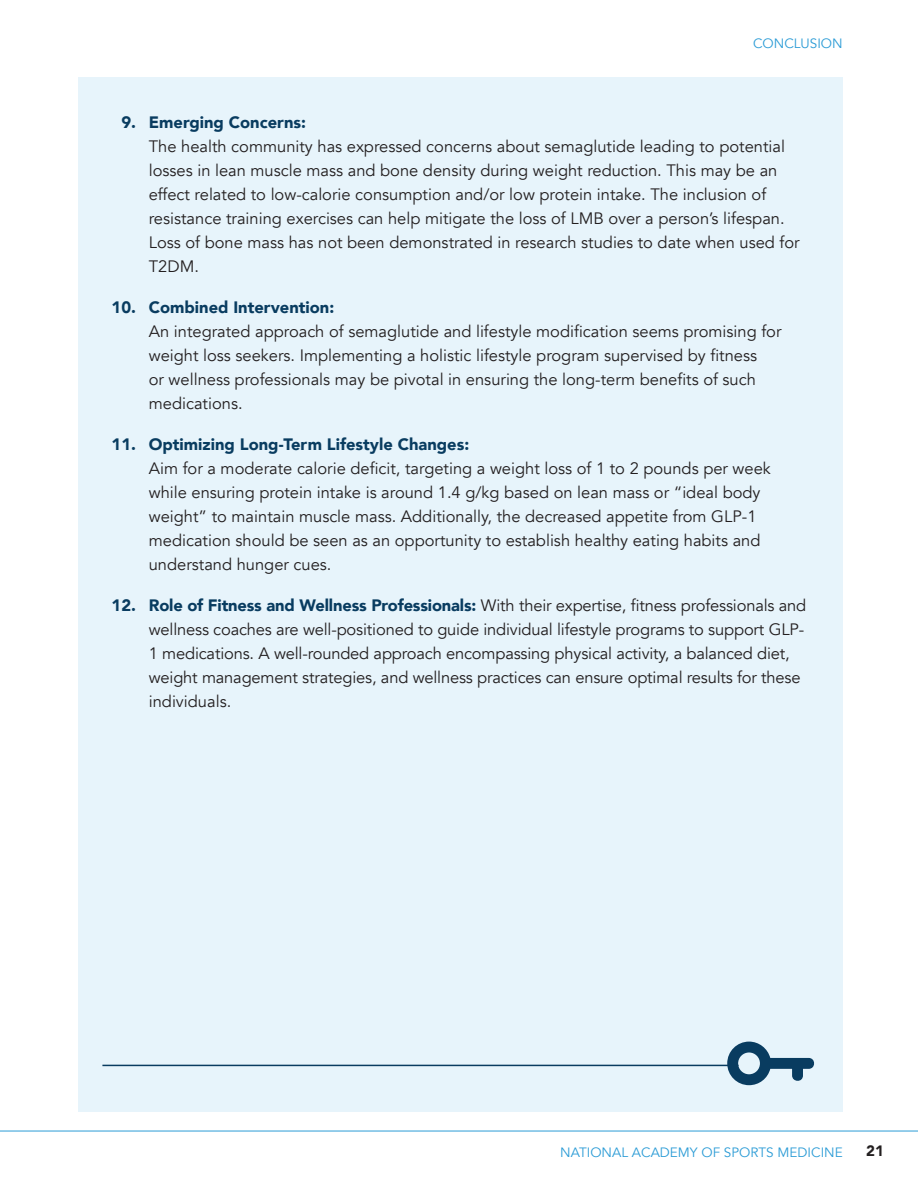
<style>
.page{position:relative;width:918px;height:1188px;background:#fff}
.page>*{position:absolute;margin:0;border:0;box-sizing:border-box;transform-origin:0 0}
.t1{font:16.5px/24px "Avenir";color:#231f20}
.t2{font:900 16.5px "Avenir";color:#093c60}
.t3{font:900 15px "Avenir";color:#231f20}
.t4{font:13.5px "Avenir";color:#2c9cd6}
.s1{font-weight:900;color:#093c60}
</style>
<div class="page">
<hr style="left:0;top:1131px;width:918px;height:1px;background:#2c9cd6">
<div style="left:78px;top:77px;width:765px;height:1034px;background:#e7f4fb"></div>
<svg style="left:727px;top:1042px;width:88px;height:43px"></svg>
<hr style="left:102px;top:1065px;width:636px;height:1px;background:#093c60">
<p class="t4" style="left:753px;top:35px;width:91px">CONCLUSION</p>
<p class="t2" style="left:121px;top:108px;width:186px">9. Emerging Concerns:</p>
<p class="t1" style="left:149px;top:135px;width:652px">The health community has expressed concerns about semaglutide leading to potential losses in lean muscle mass and bone density during weight reduction. This may be an effect related to low-calorie consumption and/or low protein intake. The inclusion of resistance training exercises can help mitigate the loss of LMB over a person’s lifespan.<br>Loss of bone mass has not been demonstrated in research studies to date when used for T2DM.</p>
<p class="t2" style="left:112px;top:293px;width:224px">10. Combined Intervention:</p>
<p class="t1" style="left:149px;top:320px;width:634px">An integrated approach of semaglutide and lifestyle modification seems promising for weight loss seekers. Implementing a holistic lifestyle program supervised by fitness<br>or wellness professionals may be pivotal in ensuring the long-term benefits of such medications.</p>
<p class="t2" style="left:112px;top:430px;width:359px">11. Optimizing Long-Term Lifestyle Changes:</p>
<p class="t1" style="left:149px;top:457px;width:624px">Aim for a moderate calorie deficit, targeting a weight loss of 1 to 2 pounds per week while ensuring protein intake is around 1.4 g/kg based on lean mass or “ideal body weight” to maintain muscle mass. Additionally, the decreased appetite from GLP-1 medication should be seen as an opportunity to establish healthy eating habits and understand hunger cues.</p>
<p class="t1" style="left:149px;top:594px;width:659px;text-indent:-37px"><span class="s1">12. Role of Fitness and Wellness Professionals:</span> With their expertise, fitness professionals and wellness coaches are well-positioned to guide individual lifestyle programs to support GLP-1 medications. A well-rounded approach encompassing physical activity, a balanced diet, weight management strategies, and wellness practices can ensure optimal results for these individuals.</p>
<p class="t4" style="left:560px;top:1144px;width:284px">NATIONAL ACADEMY OF SPORTS MEDICINE</p>
<p class="t3" style="left:866px;top:1138px;width:19px">21</p>
</div>
